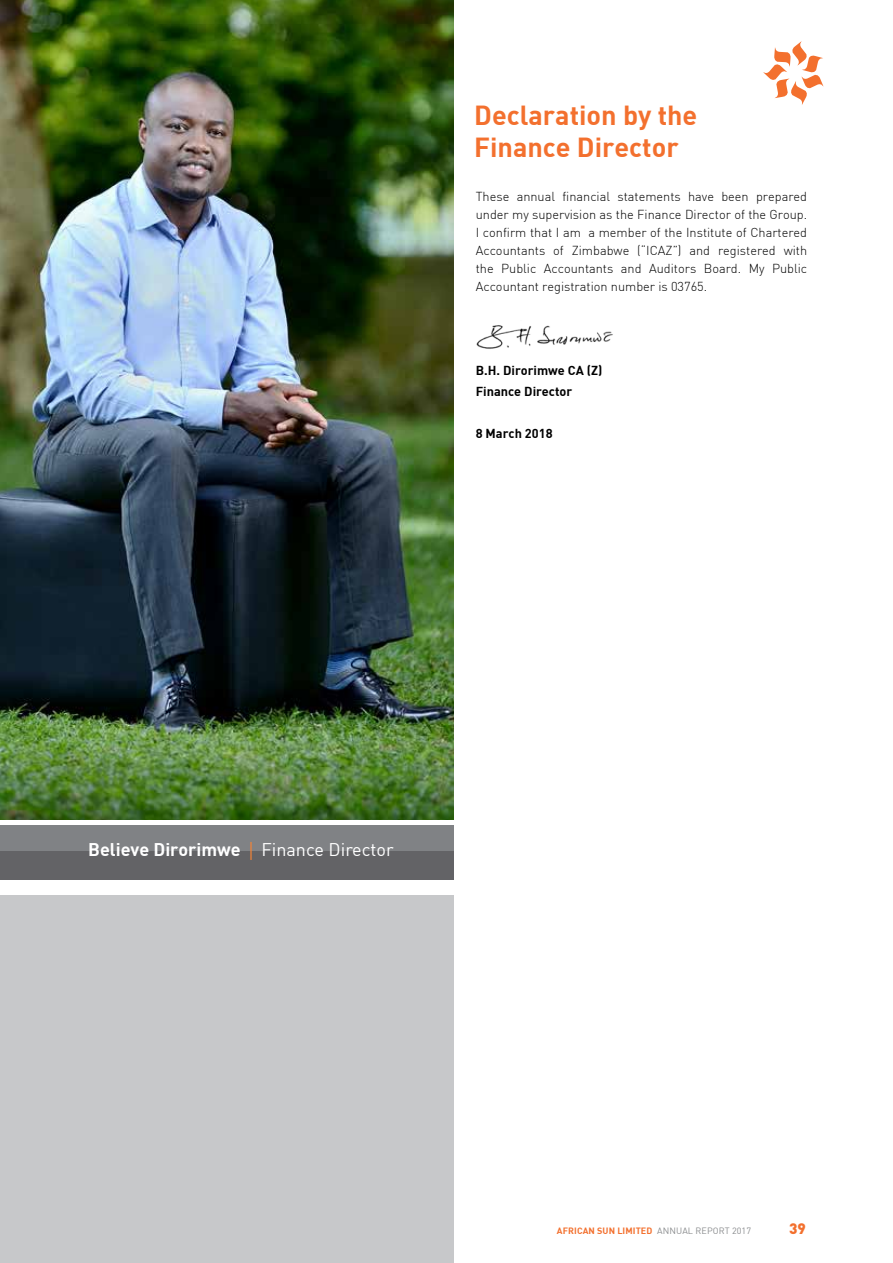
<style>
.page{position:relative;width:893px;height:1263px;background:#fff}
.page>*{position:absolute;margin:0;border:0;box-sizing:border-box;transform-origin:0 0}
.t1{font:27px/32.4px "DIN Bold";color:#f3702e}
.t2{font:18px "DIN Bold";color:#fff}
.t3{font:900 15px "DIN";color:#f3702e}
.t4{font:300 12.75px/18px "DIN";color:#000;text-align:justify}
.t5{font:12.75px/21px "DIN Bold";color:#000}
.t6{font:9px "DIN Bold";letter-spacing:.01em;color:#f3702e}
.s1{font-family:"Helvetica Neue";color:#f18237}
.s2{font-family:"DIN"}
.s3{font-family:"DIN";color:#8a8c8e}
</style>
<div class="page">
<svg style="left:763px;top:41px;width:61px;height:64px"></svg>
<img style="left:453px;top:316px;width:160px;height:43px">
<div style="left:0;top:895px;width:453px;height:368px;background:#c7c8ca"></div>
<img style="left:0;top:0;width:453px;height:820px">
<div style="left:0;top:825px;width:453px;height:55px;background:#808285"></div>
<div style="left:0;top:851px;width:453px;height:29px;background:#636366"></div>
<h1 class="t1" style="left:474px;top:98px;width:225px">Declaration by the<br>Finance Director</h1>
<p class="t4" style="left:476px;top:189px;width:333px">These annual financial statements have been prepared under my supervision as the Finance Director of the Group.<br>I confirm that I am a member of the Institute of Chartered Accountants of Zimbabwe (“ICAZ”) and registered with the Public Accountants and Auditors Board. My Public Accountant registration number is 03765.</p>
<p class="t5" style="left:476px;top:360px;width:128px">B.H. Dirorimwe CA (Z)<br>Finance Director</p>
<p class="t5" style="left:476px;top:423px;width:78px">8 March 2018</p>
<h2 class="t2" style="left:88px;top:838px;width:307px">Believe Dirorimwe <span class="s1">|</span> <span class="s2">Finance Director</span></h2>
<p class="t6" style="left:557px;top:1225px;width:196px">AFRICAN SUN LIMITED <span class="s3">ANNUAL REPORT 2017</span></p>
<p class="t3" style="left:789px;top:1218px;width:18px">39</p>
</div>
